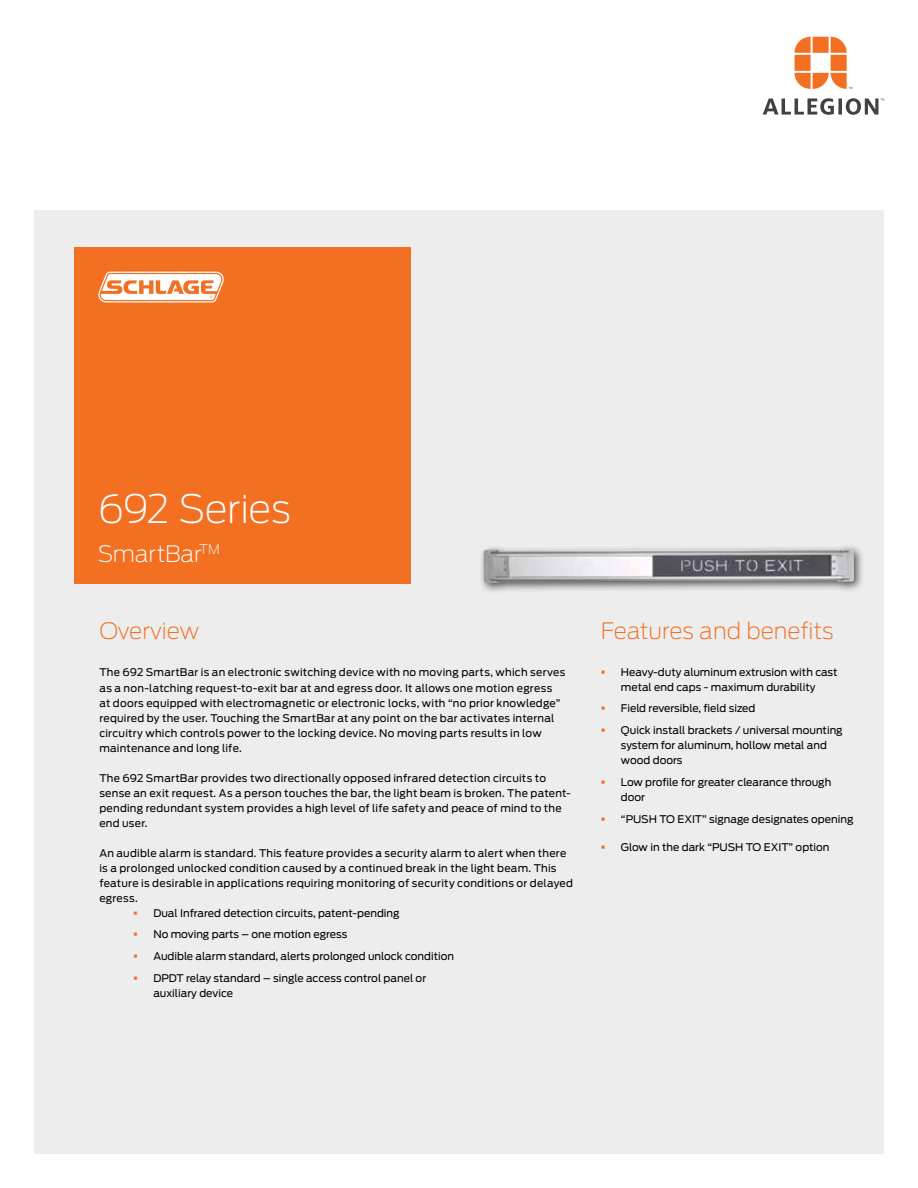
<style>
.page{position:relative;width:918px;height:1188px;background:#fff}
.page>*{position:absolute;margin:0;border:0;box-sizing:border-box;transform-origin:0 0}
.t1{font:200 39px "Antenna";letter-spacing:-.015em;color:#fff}
.t2{font:200 22.5px "Antenna";color:#f36f21}
.t3{font:200 22.5px "Antenna";letter-spacing:-.01em;color:#fff}
.t4{font:10.5px/15px "Antenna";letter-spacing:.015em;color:#000}
.s1{color:#f36f21}
</style>
<div class="page">
<svg style="left:795px;top:37px;width:57px;height:52px"></svg>
<svg style="left:763px;top:98px;width:121px;height:17px"></svg>
<div style="left:34px;top:210px;width:850px;height:944px;background:#ededee"></div>
<div style="left:478px;top:543px;width:387px;height:51px;background:#000;opacity:.65"></div>
<img style="left:483px;top:548px;width:371px;height:35px">
<div style="left:74px;top:247px;width:337px;height:336px;background:#f36f21"></div>
<svg style="left:98px;top:272px;width:126px;height:30px"></svg>
<h1 class="t1" style="left:98px;top:486px;width:194px">692 Series</h1>
<h2 class="t3" style="left:98px;top:541px;width:123px">SmartBar<sup>TM</sup></h2>
<h2 class="t2" style="left:99px;top:618px;width:101px">Overview</h2>
<p class="t4" style="left:99px;top:665px;width:468px">The 692 SmartBar is an electronic switching device with no moving parts, which serves as a non-latching request-to-exit bar at and egress door. It allows one motion egress at doors equipped with electromagnetic or electronic locks, with “no prior knowledge” required by the user. Touching the SmartBar at any point on the bar activates internal circuitry which controls power to the locking device. No moving parts results in low maintenance and long life.</p>
<p class="t4" style="left:99px;top:770px;width:473px">The 692 SmartBar provides two directionally opposed infrared detection circuits to sense an exit request. As a person touches the bar, the light beam is broken. The patent&shy;pending redundant system provides a high level of life safety and peace of mind to the end user.</p>
<p class="t4" style="left:99px;top:845px;width:475px">An audible alarm is standard. This feature provides a security alarm to alert when there is a prolonged unlocked condition caused by a continued break in the light beam. This feature is desirable in applications requiring monitoring of security conditions or delayed egress.</p>
<p class="t4" style="left:133px;top:905px;width:268px"><span class="s1">▪</span> Dual Infrared detection circuits, patent-pending</p>
<p class="t4" style="left:133px;top:927px;width:216px"><span class="s1">▪</span> No moving parts – one motion egress</p>
<p class="t4" style="left:133px;top:949px;width:323px"><span class="s1">▪</span> Audible alarm standard, alerts prolonged unlock condition</p>
<p class="t4" style="left:153px;top:971px;width:274px;text-indent:-20px"><span class="s1">▪</span> DPDT relay standard – single access control panel or auxiliary device</p>
<h2 class="t2" style="left:601px;top:618px;width:234px">Features and benefits</h2>
<p class="t4" style="left:601px;top:664px;width:238px;text-align:center"><span class="s1">▪</span> Heavy-duty aluminum extrusion with cast metal end caps - maximum durability</p>
<p class="t4" style="left:601px;top:701px;width:156px"><span class="s1">▪</span> Field reversible, field sized</p>
<p class="t4" style="left:621px;top:723px;width:223px;text-indent:-20px"><span class="s1">▪</span> Quick install brackets / universal mounting system for aluminum, hollow metal and wood doors</p>
<p class="t4" style="left:621px;top:775px;width:212px;text-indent:-20px"><span class="s1">▪</span> Low profile for greater clearance through door</p>
<p class="t4" style="left:601px;top:811px;width:254px"><span class="s1">▪</span> “PUSH TO EXIT” signage designates opening</p>
<p class="t4" style="left:601px;top:839px;width:230px"><span class="s1">▪</span> Glow in the dark “PUSH TO EXIT” option</p>
</div>
